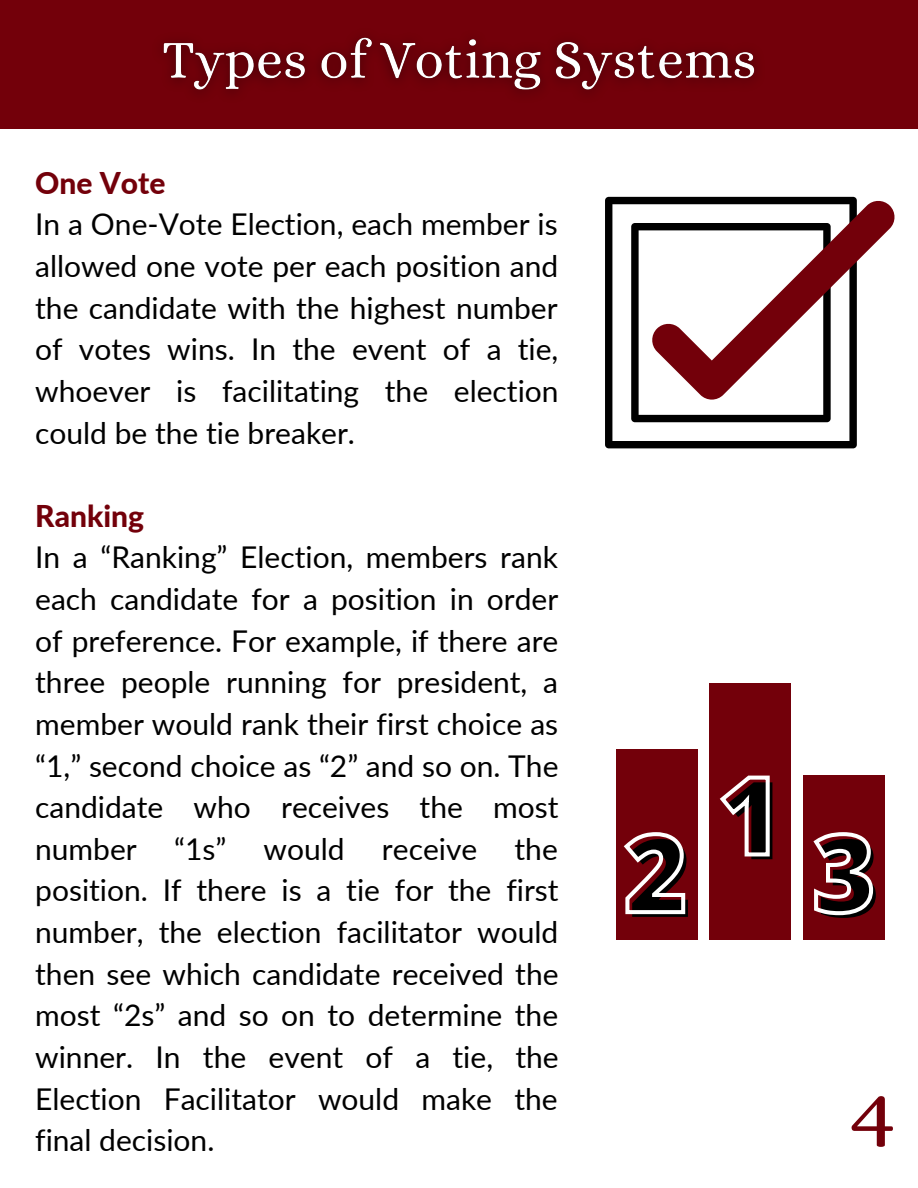
<style>
.page{position:relative;width:918px;height:1188px;background:#fff}
.page>*{position:absolute;margin:0;border:0;box-sizing:border-box;transform-origin:0 0}
.t1{font:800 107.7px "Open Sans";color:#000}
.t2{font:93px "Alice";color:#73000a}
.t3{font:30px/41.7px "Lato";color:#000;text-align:justify}
.t4{font:800 30px "Lato";color:#73000a}
</style>
<div class="page">
<div style="left:0;top:0;width:918px;height:129px;background:#73000a"></div>
<svg style="left:605px;top:197px;width:252px;height:251px"></svg>
<svg style="left:640px;top:196px;width:255px;height:204px"></svg>
<div style="left:709px;top:683px;width:82px;height:257px;background:#73000a"></div>
<img style="left:163px;top:37px;width:593px;height:55px">
<div style="left:616px;top:749px;width:82px;height:191px;background:#73000a"></div>
<div style="left:803px;top:775px;width:82px;height:165px;background:#73000a"></div>
<svg style="left:719px;top:775px;width:51px;height:82px"></svg>
<svg style="left:623px;top:832px;width:63px;height:83px"></svg>
<svg style="left:813px;top:832px;width:61px;height:84px"></svg>
<p class="t4" style="left:35px;top:164px;width:132px">One Vote</p>
<p class="t3" style="left:35px;top:203px;width:525px">In a One-Vote Election, each member is allowed one vote per each position and the candidate with the highest number of votes wins. In the event of a tie, whoever is facilitating the election could be the tie breaker.</p>
<p class="t4" style="left:35px;top:497px;width:110px">Ranking</p>
<p class="t3" style="left:35px;top:536px;width:525px">In a “Ranking” Election, members rank each candidate for a position in order of preference. For example, if there are three people running for president, a member would rank their first choice as “1,” second choice as “2” and so on. The candidate who receives the most number “1s” would receive the position. If there is a tie for the first number, the election facilitator would then see which candidate received the most “2s” and so on to determine the winner. In the event of a tie, the Election Facilitator would make the final decision.</p>
<h1 class="t1" style="left:723px;top:744px;width:64px">1</h1>
<h1 class="t1" style="left:629px;top:802px;width:253px">2 3</h1>
<h2 class="t2" style="left:850px;top:1061px;width:48px">4</h2>
</div>
